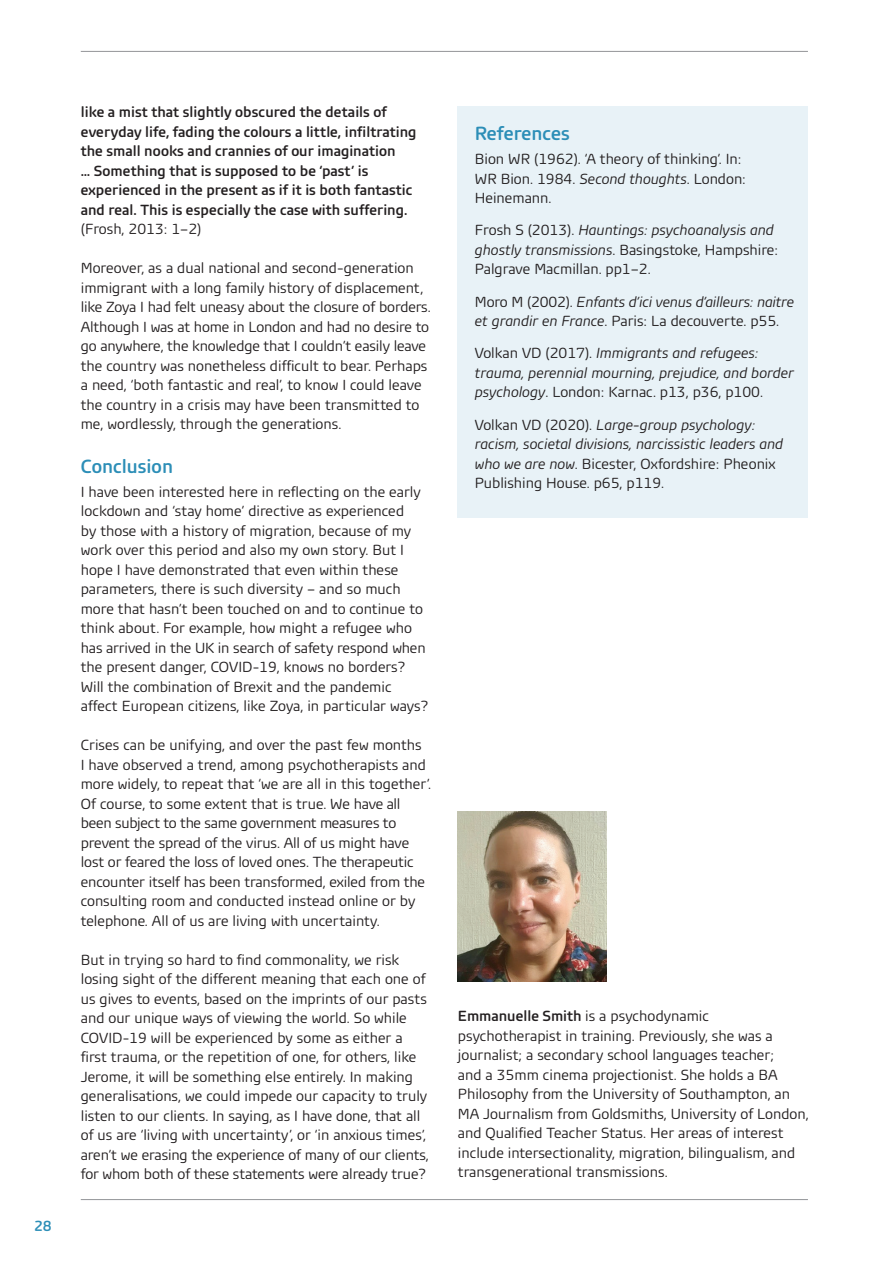
<style>
.page{position:relative;width:893px;height:1263px;background:#fff}
.page>*{position:absolute;margin:0;border:0;box-sizing:border-box;transform-origin:0 0}
.t1{font:700 19.5px "Insightprint";color:#2c8eb7}
.t2{font:15px/19.5px "Insightprint";color:#231f20}
.t3{font:italic 15px/19.5px "Insightprint";color:#231f20}
.t4{font:700 15px/19.5px "Insightprint";color:#231f20}
.t5{font:700 15px "Insightprint";color:#2c8eb7}
.s1{font-style:italic}
.s2{font-style:normal}
.s3{font-weight:700}
</style>
<div class="page">
<hr style="left:81px;top:1199px;width:727px;height:1px;background:#939598">
<hr style="left:81px;top:51px;width:727px;height:1px;background:#939598">
<div style="left:458px;top:106px;width:350px;height:411px;background:#e8f2f7"></div>
<img style="left:458px;top:812px;width:149px;height:170px">
<p class="t5" style="left:34px;top:1217px;width:19px">28</p>
<p class="t4" style="left:81px;top:102px;width:337px">like a mist that slightly obscured the details of everyday life, fading the colours a little, infiltrating the small nooks and crannies of our imagination<br>… Something that is supposed to be ‘past’ is experienced in the present as if it is both fantastic and real. This is especially the case with suffering.</p>
<p class="t2" style="left:81px;top:219px;width:122px">(Frosh, 2013: 1–2)</p>
<p class="t2" style="left:81px;top:258px;width:351px">Moreover, as a dual national and second-generation immigrant with a long family history of displacement, like Zoya I had felt uneasy about the closure of borders.<br>Although I was at home in London and had no desire to go anywhere, the knowledge that I couldn’t easily leave the country was nonetheless difficult to bear. Perhaps a need, ‘both fantastic and real’, to know I could leave the country in a crisis may have been transmitted to me, wordlessly, through the generations.</p>
<h1 class="t1" style="left:81px;top:454px;width:94px">Conclusion</h1>
<p class="t2" style="left:81px;top:481px;width:349px">I have been interested here in reflecting on the early lockdown and ‘stay home’ directive as experienced<br>by those with a history of migration, because of my work over this period and also my own story. But I hope I have demonstrated that even within these parameters, there is such diversity – and so much more that hasn’t been touched on and to continue to think about. For example, how might a refugee who has arrived in the UK in search of safety respond when the present danger, COVID-19, knows no borders?<br>Will the combination of Brexit and the pandemic affect European citizens, like Zoya, in particular ways?</p>
<p class="t2" style="left:81px;top:735px;width:352px">Crises can be unifying, and over the past few months<br>I have observed a trend, among psychotherapists and more widely, to repeat that ‘we are all in this together’.<br>Of course, to some extent that is true. We have all been subject to the same government measures to prevent the spread of the virus. All of us might have lost or feared the loss of loved ones. The therapeutic encounter itself has been transformed, exiled from the consulting room and conducted instead online or by telephone. All of us are living with uncertainty.</p>
<p class="t2" style="left:81px;top:949px;width:349px">But in trying so hard to find commonality, we risk losing sight of the different meaning that each one of us gives to events, based on the imprints of our pasts and our unique ways of viewing the world. So while COVID-19 will be experienced by some as either a first trauma, or the repetition of one, for others, like Jerome, it will be something else entirely. In making generalisations, we could impede our capacity to truly listen to our clients. In saying, as I have done, that all of us are ‘living with uncertainty’, or ‘in anxious times’, aren’t we erasing the experience of many of our clients, for whom both of these statements were already true?</p>
<h1 class="t1" style="left:475px;top:122px;width:97px">References</h1>
<p class="t2" style="left:475px;top:149px;width:272px">Bion WR (1962). ‘A theory of thinking’. In:<br>WR Bion. 1984. <span class="s1">Second thoughts</span>. London:<br>Heinemann.</p>
<p class="t2" style="left:475px;top:220px;width:305px">Frosh S (2013). <span class="s1">Hauntings: psychoanalysis and ghostly transmissions</span>. Basingstoke, Hampshire:<br>Palgrave Macmillan. pp1–2.</p>
<p class="t3" style="left:475px;top:292px;width:321px"><span class="s2">Moro M (2002).</span> Enfants d’ici venus d’ailleurs: naitre et grandir en France<span class="s2">. Paris: La decouverte. p55.</span></p>
<p class="t3" style="left:475px;top:343px;width:320px"><span class="s2">Volkan VD (2017).</span> Immigrants and refugees: trauma, perennial mourning, prejudice, and border psychology<span class="s2">. London: Karnac. p13, p36, p100.</span></p>
<p class="t3" style="left:475px;top:415px;width:310px"><span class="s2">Volkan VD (2020).</span> Large-group psychology: racism, societal divisions, narcissistic leaders and who we are now<span class="s2">. Bicester, Oxfordshire: Pheonix Publishing House. p65, p119.</span></p>
<p class="t2" style="left:458px;top:1006px;width:352px"><span class="s3">Emmanuelle Smith</span> is a psychodynamic psychotherapist in training. Previously, she was a journalist; a secondary school languages teacher;<br>and a 35mm cinema projectionist. She holds a BA Philosophy from the University of Southampton, an MA Journalism from Goldsmiths, University of London, and Qualified Teacher Status. Her areas of interest include intersectionality, migration, bilingualism, and transgenerational transmissions.</p>
</div>
